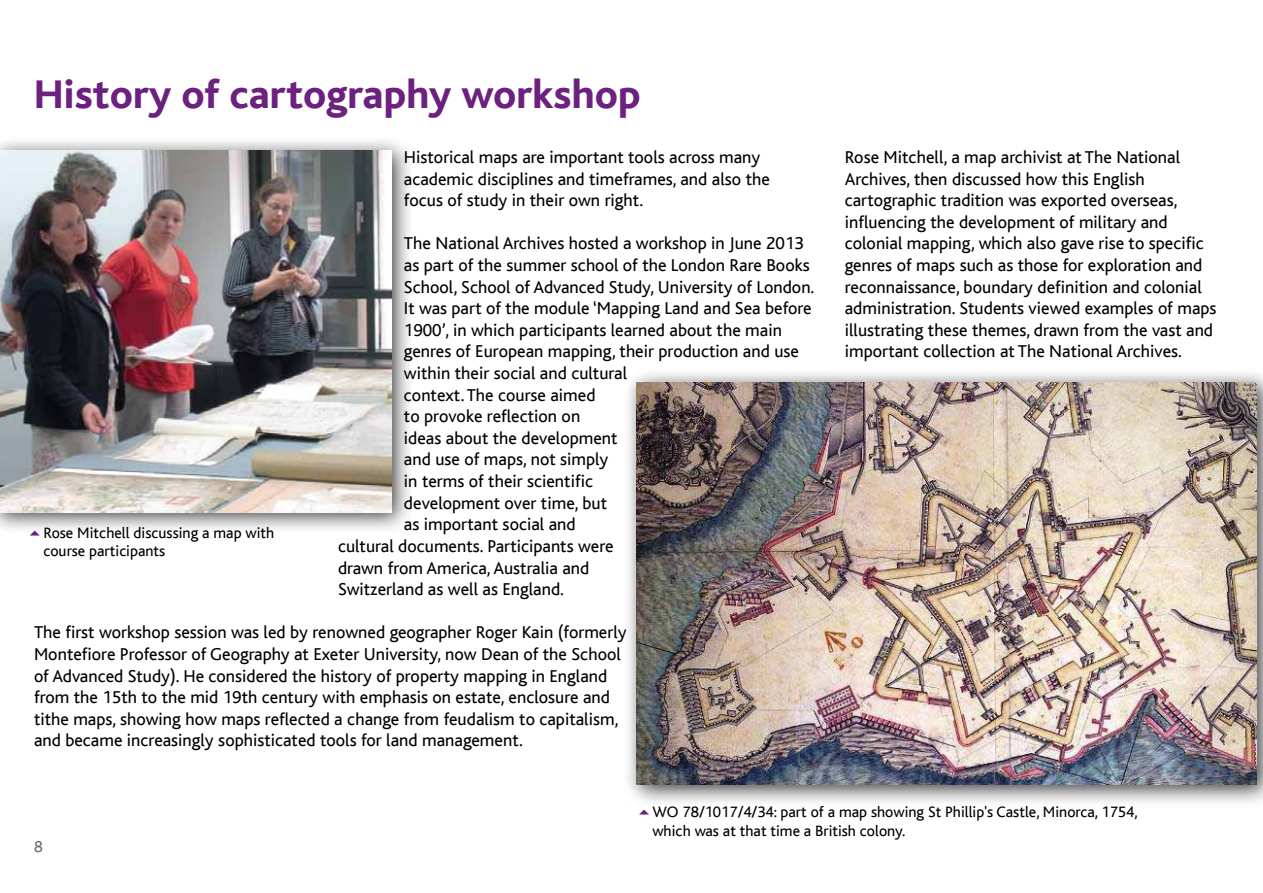
<style>
.page{position:relative;width:1263px;height:893px;background:#fff}
.page>*{position:absolute;margin:0;border:0;box-sizing:border-box;transform-origin:0 0}
.Heading{font:800 42px "Bliss";color:#6c217f}
.t1{font:18px/21.6px "Bliss";color:#000}
.t2{font:16.5px "Bliss";color:#716b6b}
.t3{font:15.75px/18.9px "Bliss";color:#000}
</style>
<div class="page">
<div style="left:0;top:135px;width:413px;height:399px;background:#000;opacity:.75"></div>
<img style="left:0;top:150px;width:391px;height:362px">
<div style="left:621px;top:367px;width:642px;height:440px;background:#000;opacity:.75"></div>
<img style="left:637px;top:382px;width:620px;height:402px">
<svg style="left:30px;top:530px;width:10px;height:4px"></svg>
<p class="Heading" style="left:34px;top:72px;width:608px">History of cartography workshop</p>
<p class="t1" style="left:404px;top:147px;width:367px">Historical maps are important tools across many academic disciplines and timeframes, and also the</p>
<p class="t1" style="left:404px;top:190px;width:241px">focus of study in their own right.</p>
<p class="t1" style="left:404px;top:233px;width:412px">The National Archives hosted a workshop in June 2013 as part of the summer school of the London Rare Books School, School of Advanced Study, University of London.<br>It was part of the module ‘Mapping Land and Sea before 1900’, in which participants learned about the main genres of European mapping, their production and use within their social and cultural<br>context. The course aimed<br>to provoke reflection on<br>ideas about the development<br>and use of maps, not simply<br>in terms of their scientific<br>development over time, but</p>
<p class="t1" style="left:338px;top:514px;width:277px;text-indent:66px">as important social and cultural documents. Participants were drawn from America, Australia and<br>Switzerland as well as England.</p>
<p class="t1" style="left:34px;top:622px;width:594px">The first workshop session was led by renowned geographer Roger Kain (formerly Montefiore Professor of Geography at Exeter University, now Dean of the School of Advanced Study). He considered the history of property mapping in England from the 15th to the mid 19th century with emphasis on estate, enclosure and tithe maps, showing how maps reflected a change from feudalism to capitalism, and became increasingly sophisticated tools for land management.</p>
<p class="t3" style="left:43px;top:523px;width:232px">Rose Mitchell discussing a map with course participants</p>
<p class="t1" style="left:845px;top:147px;width:373px">Rose Mitchell, a map archivist at The National Archives, then discussed how this English cartographic tradition was exported overseas, influencing the development of military and colonial mapping, which also gave rise to specific genres of maps such as those for exploration and reconnaissance, boundary definition and colonial administration. Students viewed examples of maps illustrating these themes, drawn from the vast and important collection at The National Archives.</p>
<p class="t2" style="left:34px;top:838px;width:10px">8</p>
<p class="t3" style="left:652px;top:802px;width:487px">WO 78/1017/4/34: part of a map showing St Phillip's Castle, Minorca, 1754, which was at that time a British colony.</p>
</div>
